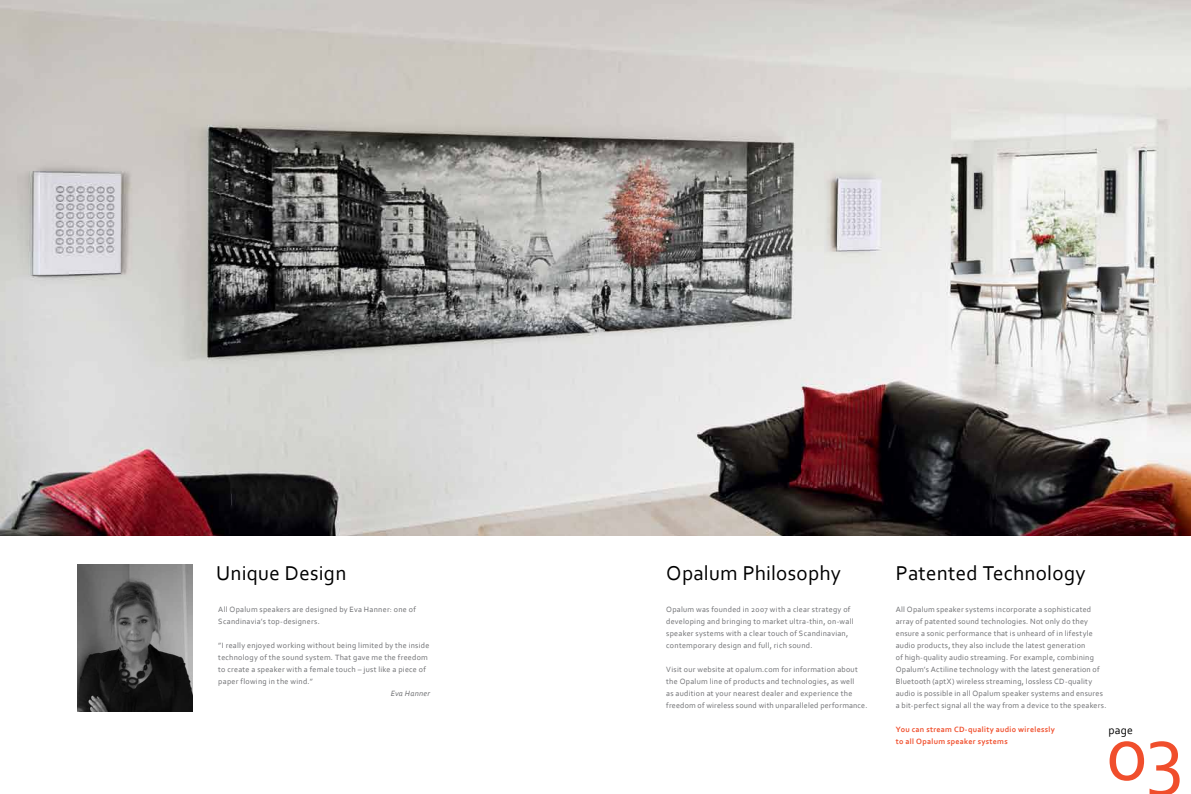
<style>
.page{position:relative;width:1191px;height:794px;background:#fff}
.page>*{position:absolute;margin:0;border:0;box-sizing:border-box;transform-origin:0 0}
.t1{font:81px "Corbel";color:#f04e2c}
.t2{font:21px "Corbel";letter-spacing:.015em;color:#000}
.t3{font:11.6px "Corbel";color:#000}
.t4{font:8px/12px "Corbel";letter-spacing:.03em;color:#6d6e71}
.t5{font:700 8px/12px "Corbel";letter-spacing:.035em;color:#f04e2c}
.t6{font:italic 8px "Corbel";letter-spacing:.03em;color:#6d6e71}
</style>
<div class="page">
<img style="left:0;top:0;width:1191px;height:536px">
<img style="left:78px;top:564px;width:114px;height:147px">
<h2 class="t2" style="left:216px;top:560px;width:132px">Unique Design</h2>
<p class="t4" style="left:218px;top:603px;width:199px">All Opalum speakers are designed by Eva Hanner: one of<br>Scandinavia’s top-designers.</p>
<p class="t4" style="left:218px;top:639px;width:213px">”I really enjoyed working without being limited by the inside technology of the sound system. That gave me the freedom to create a speaker with a female touch – just like a piece of paper flowing in the wind.”</p>
<p class="t6" style="left:391px;top:688px;width:41px">Eva Hanner</p>
<h2 class="t2" style="left:666px;top:560px;width:176px">Opalum Philosophy</h2>
<h2 class="t2" style="left:896px;top:560px;width:191px">Patented Technology</h2>
<p class="t4" style="left:666px;top:603px;width:189px">Opalum was founded in 2007 with a clear strategy of developing and bringing to market ultra-thin, on-wall speaker systems with a clear touch of Scandinavian, contemporary design and full, rich sound.</p>
<p class="t4" style="left:666px;top:663px;width:203px">Visit our website at opalum.com for information about the Opalum line of products and technologies, as well<br>as audition at your nearest dealer and experience the freedom of wireless sound with unparalleled performance.</p>
<p class="t4" style="left:895px;top:603px;width:212px">All Opalum speaker systems incorporate a sophisticated array of patented sound technologies. Not only do they ensure a sonic performance that is unheard of in lifestyle audio products, they also include the latest generation<br>of high-quality audio streaming. For example, combining Opalum’s Actiline technology with the latest generation of Bluetooth (aptX) wireless streaming, lossless CD-quality audio is possible in all Opalum speaker systems and ensures a bit-perfect signal all the way from a device to the speakers.</p>
<p class="t5" style="left:895px;top:723px;width:161px">You can stream CD-quality audio wirelessly to all Opalum speaker systems</p>
<h3 class="t3" style="left:1108px;top:723px;width:26px">page</h3>
<h1 class="t1" style="left:1106px;top:703px;width:79px">03</h1>
</div>
